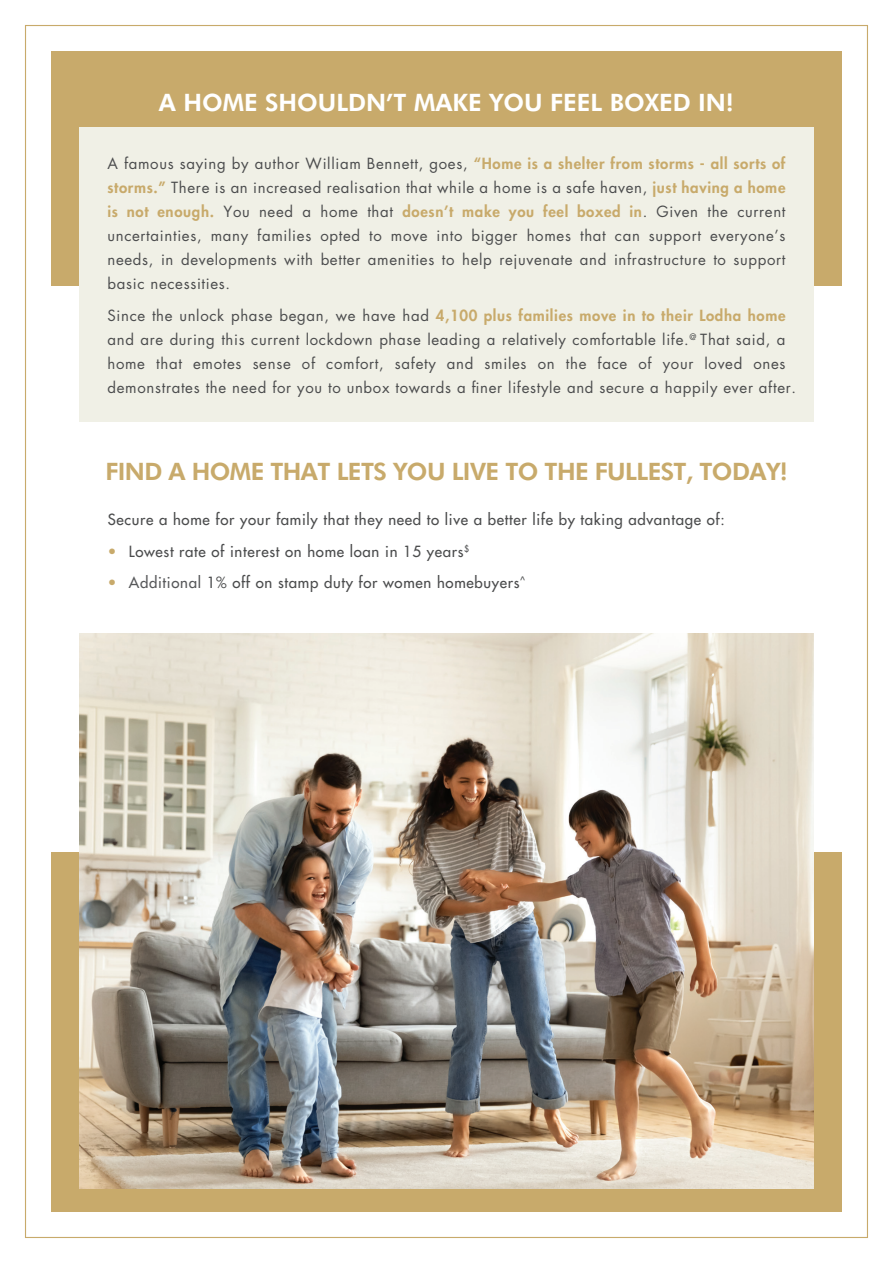
<style>
.page{position:relative;width:893px;height:1263px;background:#fff}
.page>*{position:absolute;margin:0;border:0;box-sizing:border-box;transform-origin:0 0}
.t1{font:800 24px "Futura BT";letter-spacing:-.025em;color:#c8aa6b}
.t2{font:800 24px "Futura BT";color:#fff}
.t3{font:15px/24px "Futura Std";letter-spacing:.045em;color:#4b4c4d;text-align:justify}
.t4{font:500 15px "Futura Std";letter-spacing:.045em;color:#4b4c4d}
.s1{font-weight:800;color:#c8aa6b}
.s2{color:#c8aa6b}
.s3{color:#57585a}
</style>
<div class="page">
<div style="left:51px;top:852px;width:791px;height:360px;background:#c8aa6b"></div>
<div style="left:51px;top:51px;width:791px;height:235px;background:#c8aa6b"></div>
<div style="left:79px;top:128px;width:735px;height:294px;background:#f0f0e6"></div>
<img style="left:79px;top:633px;width:735px;height:555px">
<h1 class="t2" style="left:159px;top:88px;width:577px">A HOME SHOULDN’T MAKE YOU FEEL BOXED IN!</h1>
<p class="t3" style="left:107px;top:152px;width:680px">A famous saying by author William Bennett, goes, <span class="s1">“Home is a shelter from storms - all sorts of storms.”</span> There is an increased realisation that while a home is a safe haven, <span class="s1">just having a home is not enough.</span> You need a home that <span class="s1">doesn’t make you feel boxed in</span>. Given the current uncertainties, many families opted to move into bigger homes that can support everyone’s needs, in developments with better amenities to help rejuvenate and infrastructure to support basic necessities.</p>
<p class="t3" style="left:107px;top:303px;width:690px;text-align:left">Since the unlock phase began, we have had <span class="s1">4,100 plus families move in to their Lodha home </span>and are during this current lockdown phase leading a relatively comfortable life.<sup>@</sup> That said, a home that emotes sense of comfort, safety and smiles on the face of your loved ones demonstrates the need for you to unbox towards a finer lifestyle and secure a happily ever after.</p>
<h1 class="t1" style="left:106px;top:457px;width:684px">FIND A HOME THAT LETS YOU LIVE TO THE FULLEST, TODAY!</h1>
<p class="t4" style="left:108px;top:510px;width:618px">Secure a home for your family that they need to live a better life by taking advantage of:</p>
<p class="t4" style="left:108px;top:542px;width:363px"><span class="s2">•</span> Lowest rate of interest on home loan in 15 years<sup>$</sup></p>
<p class="t4" style="left:108px;top:573px;width:419px"><span class="s2">•</span> <span class="s3">Additional</span> 1% off on stamp duty for women homebuyers<sup>^</sup></p>
</div>
